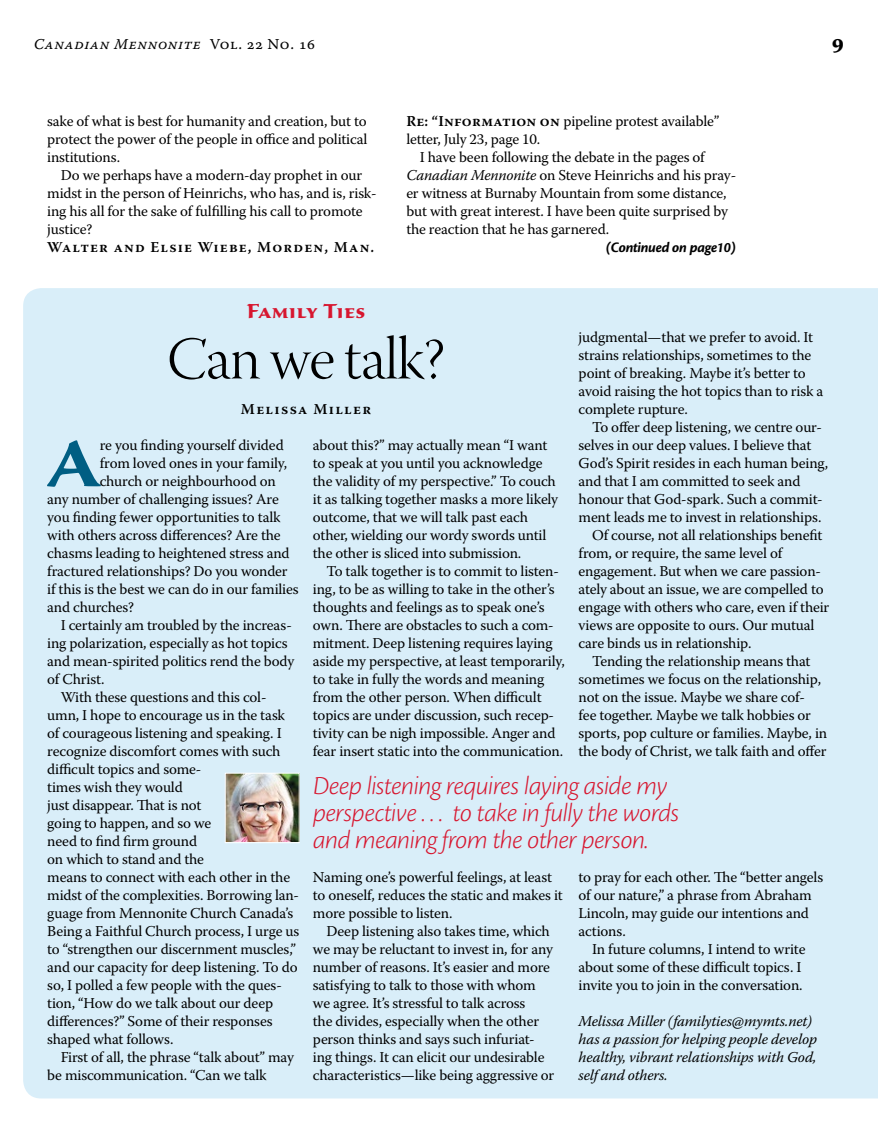
<style>
.page{position:relative;width:878px;height:1148px;background:#fff}
.page>*{position:absolute;margin:0;border:0;box-sizing:border-box;transform-origin:0 0}
.t1{font:700 66.3px "Sava Pro";color:#005e83}
.t2{font:60px "Warnock Pro Light Disp";letter-spacing:-.02em;color:#000}
.t3{font:italic 300 27px/27px "Cronos Pro";letter-spacing:-.02em;color:#d7162f}
.t4{font:700 21px "Sava Pro";letter-spacing:.03em;color:#d7162f}
.t5{font:700 21px "Sava Pro";color:#000}
.t6{font:15px/18px "Warnock Pro";letter-spacing:-.01em;color:#000}
.t7{font:italic 15px/18px "Warnock Pro";letter-spacing:-.01em;color:#000}
.t8{font:600 15px "Warnock Pro";letter-spacing:.08em;color:#000}
.t9{font:15px "Warnock Pro It Capt";letter-spacing:.035em;color:#000}
.t10{font:italic 700 15px "Cronos Pro";letter-spacing:-.02em;color:#000}
.s1{font-family:"Warnock Pro Capt"}
.s2{font-weight:600}
.s3{font-style:italic}
</style>
<div class="page">
<div style="left:23px;top:288px;width:855px;height:810px;background:#d9eef9"></div>
<img style="left:227px;top:774px;width:70px;height:67px">
<div style="left:225px;top:772px;width:74px;height:71px;border:1px solid #fff"></div>
<p class="t9" style="left:34px;top:35px;width:283px">Canadian Mennonite <span class="s1">Vol. 22 No. 16</span></p>
<h3 class="t5" style="left:832px;top:28px;width:14px">9</h3>
<p class="t6" style="left:47px;top:112px;width:322px;text-align:justify">sake of what is best for humanity and creation, but to protect the power of the people in office and political institutions.</p>
<p class="t6" style="left:47px;top:166px;width:331px;text-indent:14px">Do we perhaps have a modern-day prophet in our midst in the person of Heinrichs, who has, and is, risk&shy;ing his all for the sake of fulfilling his call to promote justice?</p>
<p class="t8" style="left:47px;top:238px;width:328px">Walter and Elsie Wiebe, Morden, Man.</p>
<p class="t6" style="left:406px;top:112px;width:314px"><span class="s2">Re: “Information on</span> pipeline protest available” letter, July 23, page 10.</p>
<p class="t6" style="left:406px;top:148px;width:331px;text-indent:14px">I have been following the debate in the pages of <span class="s3">Canadian Mennonite</span> on Steve Heinrichs and his pray&shy;er witness at Burnaby Mountain from some distance, but with great interest. I have been quite surprised by the reaction that he has garnered.</p>
<p class="t10" style="left:605px;top:239px;width:132px">(Continued on page10)</p>
<h3 class="t4" style="left:247px;top:297px;width:120px">Family Ties</h3>
<h2 class="t2" style="left:167px;top:326px;width:278px">Can we talk?</h2>
<p class="t8" style="left:241px;top:400px;width:132px">Melissa Miller</p>
<p class="t6" style="left:578px;top:328px;width:246px">judgmental—that we prefer to avoid. It strains relationships, sometimes to the point of breaking. Maybe it’s better to avoid raising the hot topics than to risk a complete rupture.</p>
<p class="t6" style="left:592px;top:418px;width:231px">To offer deep listening, we centre our-</p>
<p class="t6" style="left:578px;top:436px;width:234px">selves in our deep values. I believe that</p>
<p class="t6" style="left:578px;top:454px;width:251px">God’s Spirit resides in each human being,</p>
<p class="t6" style="left:578px;top:472px;width:223px">and that I am committed to seek and</p>
<p class="t6" style="left:578px;top:490px;width:245px">honour that God-spark. Such a commit-</p>
<p class="t6" style="left:578px;top:508px;width:244px">ment leads me to invest in relationships.</p>
<p class="t6" style="left:592px;top:526px;width:232px">Of course, not all relationships benefit</p>
<p class="t6" style="left:578px;top:544px;width:205px">from, or require, the same level of</p>
<p class="t6" style="left:578px;top:562px;width:244px">engagement. But when we care passion-</p>
<p class="t6" style="left:578px;top:580px;width:246px">ately about an issue, we are compelled to</p>
<p class="t6" style="left:578px;top:598px;width:252px">engage with others who care, even if their</p>
<p class="t6" style="left:578px;top:616px;width:237px">views are opposite to ours. Our mutual</p>
<p class="t6" style="left:578px;top:634px;width:174px">care binds us in relationship.</p>
<p class="t6" style="left:592px;top:652px;width:220px">Tending the relationship means that</p>
<p class="t6" style="left:578px;top:670px;width:244px">sometimes we focus on the relationship,</p>
<p class="t6" style="left:578px;top:688px;width:228px">not on the issue. Maybe we share cof-</p>
<p class="t6" style="left:578px;top:706px;width:234px">fee together. Maybe we talk hobbies or</p>
<p class="t6" style="left:578px;top:724px;width:250px">sports, pop culture or families. Maybe, in</p>
<p class="t6" style="left:578px;top:742px;width:249px">the body of Christ, we talk faith and offer</p>
<p class="t6" style="left:313px;top:436px;width:247px">about this?” may actually mean “I want to speak at you until you acknowledge the validity of my perspective.” To couch it as talking together masks a more likely outcome, that we will talk past each other, wielding our wordy swords until the other is sliced into submission.</p>
<p class="t6" style="left:313px;top:562px;width:253px;text-indent:14px">To talk together is to commit to listen&shy;ing, to be as willing to take in the other’s thoughts and feelings as to speak one’s own. There are obstacles to such a com&shy;mitment. Deep listening requires laying aside my perspective, at least temporarily, to take in fully the words and meaning from the other person. When difficult topics are under discussion, such recep&shy;tivity can be nigh impossible. Anger and fear insert static into the communication.</p>
<h1 class="t1" style="left:47px;top:420px;width:55px">A</h1>
<p class="t6" style="left:100px;top:436px;width:185px">re you finding yourself divided</p>
<p class="t6" style="left:100px;top:454px;width:189px">from loved ones in your family,</p>
<p class="t6" style="left:100px;top:472px;width:178px">church or neighbourhood on</p>
<p class="t6" style="left:47px;top:490px;width:233px">any number of challenging issues? Are</p>
<p class="t6" style="left:47px;top:508px;width:235px">you finding fewer opportunities to talk</p>
<p class="t6" style="left:47px;top:526px;width:235px">with others across differences? Are the</p>
<p class="t6" style="left:47px;top:544px;width:244px">chasms leading to heightened stress and</p>
<p class="t6" style="left:47px;top:562px;width:242px">fractured relationships? Do you wonder</p>
<p class="t6" style="left:47px;top:580px;width:253px">if this is the best we can do in our families</p>
<p class="t6" style="left:47px;top:598px;width:88px">and churches?</p>
<p class="t6" style="left:61px;top:616px;width:232px">I certainly am troubled by the increas-</p>
<p class="t6" style="left:47px;top:634px;width:242px">ing polarization, especially as hot topics</p>
<p class="t6" style="left:47px;top:652px;width:249px">and mean-spirited politics rend the body</p>
<p class="t6" style="left:47px;top:670px;width:59px">of Christ.</p>
<p class="t6" style="left:61px;top:688px;width:207px">With these questions and this col-</p>
<p class="t6" style="left:47px;top:706px;width:239px">umn, I hope to encourage us in the task</p>
<p class="t6" style="left:47px;top:724px;width:236px">of courageous listening and speaking. I</p>
<p class="t6" style="left:47px;top:742px;width:235px">recognize discomfort comes with such</p>
<p class="t6" style="left:47px;top:760px;width:155px">difficult topics and some-</p>
<p class="t6" style="left:47px;top:778px;width:137px">times wish they would</p>
<p class="t6" style="left:47px;top:796px;width:156px">just disappear. That is not</p>
<p class="t6" style="left:47px;top:814px;width:166px">going to happen, and so we</p>
<p class="t6" style="left:47px;top:832px;width:151px">need to find firm ground</p>
<p class="t6" style="left:47px;top:850px;width:158px">on which to stand and the</p>
<p class="t6" style="left:47px;top:868px;width:244px">means to connect with each other in the</p>
<p class="t6" style="left:47px;top:886px;width:253px">midst of the complexities. Borrowing lan-</p>
<p class="t6" style="left:47px;top:904px;width:247px">guage from Mennonite Church Canada’s</p>
<p class="t6" style="left:47px;top:922px;width:253px">Being a Faithful Church process, I urge us</p>
<p class="t6" style="left:47px;top:940px;width:250px">to “strengthen our discernment muscles,”</p>
<p class="t6" style="left:47px;top:958px;width:252px">and our capacity for deep listening. To do</p>
<p class="t6" style="left:47px;top:976px;width:236px">so, I polled a few people with the ques-</p>
<p class="t6" style="left:47px;top:994px;width:227px">tion, “How do we talk about our deep</p>
<p class="t6" style="left:47px;top:1012px;width:227px">differences?” Some of their responses</p>
<p class="t6" style="left:47px;top:1030px;width:128px">shaped what follows.</p>
<p class="t6" style="left:61px;top:1048px;width:235px">First of all, the phrase “talk about” may</p>
<p class="t6" style="left:47px;top:1066px;width:221px">be miscommunication. “Can we talk</p>
<h3 class="t3" style="left:313px;top:771px;width:368px">Deep listening requires laying aside my perspective . . . to take in fully the words and meaning from the other person.</h3>
<p class="t6" style="left:578px;top:868px;width:246px">to pray for each other. The “better angels of our nature,” a phrase from Abraham<br>Lincoln, may guide our intentions and actions.</p>
<p class="t6" style="left:578px;top:940px;width:228px;text-indent:14px">In future columns, I intend to write about some of these difficult topics. I invite you to join in the conversation.</p>
<p class="t7" style="left:578px;top:1012px;width:240px">Melissa Miller (familyties@mymts.net) has a passion for helping people develop healthy, vibrant relationships with God, self and others.</p>
<p class="t6" style="left:313px;top:868px;width:251px">Naming one’s powerful feelings, at least to oneself, reduces the static and makes it more possible to listen.</p>
<p class="t6" style="left:313px;top:922px;width:243px;text-indent:14px">Deep listening also takes time, which we may be reluctant to invest in, for any number of reasons. It’s easier and more satisfying to talk to those with whom we agree. It’s stressful to talk across<br>the divides, especially when the other person thinks and says such infuriat&shy;ing things. It can elicit our undesirable characteristics—like being aggressive or</p>
</div>
